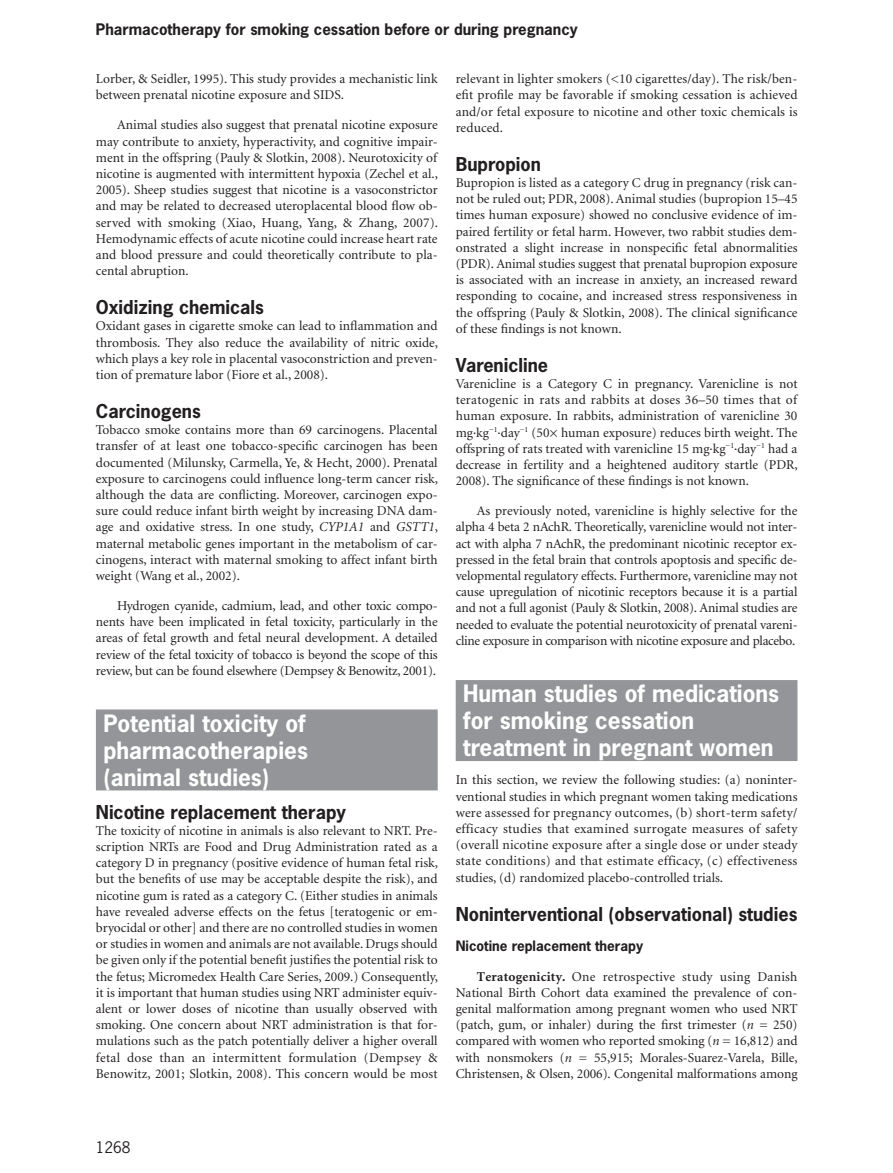
<style>
.page{position:relative;width:893px;height:1173px;background:#fff}
.page>*{position:absolute;margin:0;border:0;box-sizing:border-box;transform-origin:0 0}
.t1{font:700 22.5px/27px "News Gothic";color:#fff;text-align:justify}
.t2{font:700 18px "News Gothic";color:#231f20}
.t3{font:700 15px "News Gothic";color:#231f20}
.t4{font:15px "News Gothic";color:#231f20}
.t5{font:13.5px/16.2px "Minion";color:#231f20;text-align:justify}
.t6{font:700 13.5px "News Gothic";color:#231f20}
.s1{font-style:italic}
.s2{font-weight:700}
</style>
<div class="page">
<div style="left:96px;top:709px;width:341px;height:81px;background:#939598"></div>
<div style="left:455px;top:680px;width:342px;height:81px;background:#939598"></div>
<p class="t3" style="left:96px;top:23px;width:483px">Pharmacotherapy for smoking cessation before or during pregnancy</p>
<p class="t5" style="left:96px;top:72px;width:343px">Lorber, &amp; Seidler, 1995 ). This study provides a mechanistic link between prenatal nicotine exposure and SIDS.</p>
<p class="t5" style="left:96px;top:118px;width:344px;text-indent:21px">Animal studies also suggest that prenatal nicotine exposure may contribute to anxiety, hyperactivity, and cognitive impair&shy;ment in the offspring ( Pauly &amp; Slotkin, 2008 ). Neurotoxicity of nicotine is augmented with intermittent hypoxia ( Zechel et al., 2005 ). Sheep studies suggest that nicotine is a vasoconstrictor and may be related to decreased uteroplacental blood flow ob&shy;served with smoking ( Xiao, Huang, Yang, &amp; Zhang, 2007 ).<br>Hemodynamic effects of acute nicotine could increase heart rate and blood pressure and could theoretically contribute to pla&shy;cental abruption.</p>
<h2 class="t2" style="left:96px;top:300px;width:170px">Oxidizing chemicals</h2>
<p class="t5" style="left:96px;top:319px;width:343px">Oxidant gases in cigarette smoke can lead to inflammation and thrombosis. They also reduce the availability of nitric oxide, which plays a key role in placental vasoconstriction and preven&shy;tion of premature labor ( Fiore et al., 2008 ).</p>
<h2 class="t2" style="left:96px;top:404px;width:106px">Carcinogens</h2>
<p class="t5" style="left:96px;top:423px;width:344px">Tobacco smoke contains more than 69 carcinogens. Placental transfer of at least one tobacco-specific carcinogen has been documented ( Milunsky, Carmella, Ye, &amp; Hecht, 2000 ). Prenatal exposure to carcinogens could influence long-term cancer risk, although the data are conflicting. Moreover, carcinogen expo&shy;sure could reduce infant birth weight by increasing DNA dam&shy;age and oxidative stress. In one study, <span class="s1">CYP1A1</span> and <span class="s1">GSTT1</span> , maternal metabolic genes important in the metabolism of car&shy;cinogens, interact with maternal smoking to affect infant birth weight ( Wang et al., 2002 ).</p>
<p class="t5" style="left:96px;top:599px;width:343px;text-indent:21px">Hydrogen cyanide, cadmium, lead, and other toxic compo&shy;nents have been implicated in fetal toxicity, particularly in the areas of fetal growth and fetal neural development. A detailed review of the fetal toxicity of tobacco is beyond the scope of this review, but can be found elsewhere ( Dempsey &amp; Benowitz, 2001 ).</p>
<h1 class="t1" style="left:103px;top:712px;width:206px">Potential toxicity of pharmacotherapies (animal studies)</h1>
<h2 class="t2" style="left:96px;top:805px;width:252px">Nicotine replacement therapy</h2>
<p class="t5" style="left:96px;top:824px;width:344px">The toxicity of nicotine in animals is also relevant to NRT. Pre&shy;scription NRTs are Food and Drug Administration rated as a category D in pregnancy (positive evidence of human fetal risk, but the benefits of use may be acceptable despite the risk), and nicotine gum is rated as a category C. (Either studies in animals have revealed adverse effects on the fetus [teratogenic or em&shy;bryocidal or other] and there are no controlled studies in women or studies in women and animals are not available. Drugs should be given only if the potential benefit justifies the potential risk to the fetus; Micromedex Health Care Series, 2009 .) Consequently, it is important that human studies using NRT administer equiv&shy;alent or lower doses of nicotine than usually observed with smoking. One concern about NRT administration is that for&shy;mulations such as the patch potentially deliver a higher overall fetal dose than an intermittent formulation ( Dempsey &amp; Benowitz, 2001 ; Slotkin, 2008 ). This concern would be most</p>
<p class="t5" style="left:455px;top:72px;width:343px">relevant in lighter smokers (&lt;10 cigarettes/day). The risk/ben&shy;efit profile may be favorable if smoking cessation is achieved and/or fetal exposure to nicotine and other toxic chemicals is reduced.</p>
<h2 class="t2" style="left:455px;top:157px;width:87px">Bupropion</h2>
<p class="t5" style="left:455px;top:176px;width:343px">Bupropion is listed as a category C drug in pregnancy (risk can&shy;not be ruled out; PDR, 2008 ). Animal studies (bupropion 15 – 45 times human exposure) showed no conclusive evidence of im&shy;paired fertility or fetal harm. However, two rabbit studies dem&shy;onstrated a slight increase in nonspecific fetal abnormalities (PDR). Animal studies suggest that prenatal bupropion exposure is associated with an increase in anxiety, an increased reward responding to cocaine, and increased stress responsiveness in the offspring ( Pauly &amp; Slotkin, 2008 ). The clinical significance of these findings is not known.</p>
<h2 class="t2" style="left:455px;top:358px;width:94px">Varenicline</h2>
<p class="t5" style="left:455px;top:377px;width:344px">Varenicline is a Category C in pregnancy. Varenicline is not teratogenic in rats and rabbits at doses 36 – 50 times that of human exposure. In rabbits, administration of varenicline 30 mg·kg <sup>−</sup> <sup>1</sup> ·day <sup>−</sup> <sup>1</sup> (50× human exposure) reduces birth weight. The offspring of rats treated with varenicline 15 mg·kg <sup>−</sup> <sup>1</sup> ·day <sup>−</sup> <sup>1</sup> had a decrease in fertility and a heightened auditory startle ( PDR, 2008 ). The significance of these findings is not known.</p>
<p class="t5" style="left:455px;top:504px;width:343px;text-indent:21px">As previously noted, varenicline is highly selective for the alpha 4 beta 2 nAchR. Theoretically, varenicline would not inter&shy;act with alpha 7 nAchR, the predominant nicotinic receptor ex&shy;pressed in the fetal brain that controls apoptosis and specific de&shy;velopmental regulatory effects. Furthermore, varenicline may not cause upregulation of nicotinic receptors because it is a partial and not a full agonist ( Pauly &amp; Slotkin, 2008 ). Animal studies are needed to evaluate the potential neurotoxicity of prenatal vareni&shy;cline exposure in comparison with nicotine exposure and placebo.</p>
<h1 class="t1" style="left:463px;top:682px;width:317px;text-align:left">Human studies of medications for smoking cessation treatment in pregnant women</h1>
<p class="t5" style="left:455px;top:773px;width:343px">In this section, we review the following studies: (a) noninter&shy;ventional studies in which pregnant women taking medications were assessed for pregnancy outcomes, (b) short-term safety/ efficacy studies that examined surrogate measures of safety (overall nicotine exposure after a single dose or under steady state conditions) and that estimate efficacy, (c) effectiveness studies, (d) randomized placebo-controlled trials.</p>
<h2 class="t2" style="left:455px;top:907px;width:343px">Noninterventional (observational) studies</h2>
<p class="t6" style="left:455px;top:940px;width:189px">Nicotine replacement therapy</p>
<p class="t5" style="left:455px;top:969px;width:343px;text-indent:21px"><span class="s2">Teratogenicity.</span> One retrospective study using Danish National Birth Cohort data examined the prevalence of con&shy;genital malformation among pregnant women who used NRT (patch, gum, or inhaler) during the first trimester ( <span class="s1">n</span> = 250) compared with women who reported smoking ( <span class="s1">n</span> = 16,812) and with nonsmokers ( <span class="s1">n</span> = 55,915; Morales-Suarez-Varela, Bille, Christensen, &amp; Olsen, 2006 ). Congenital malformations among</p>
<p class="t4" style="left:96px;top:1142px;width:36px">1268</p>
</div>
